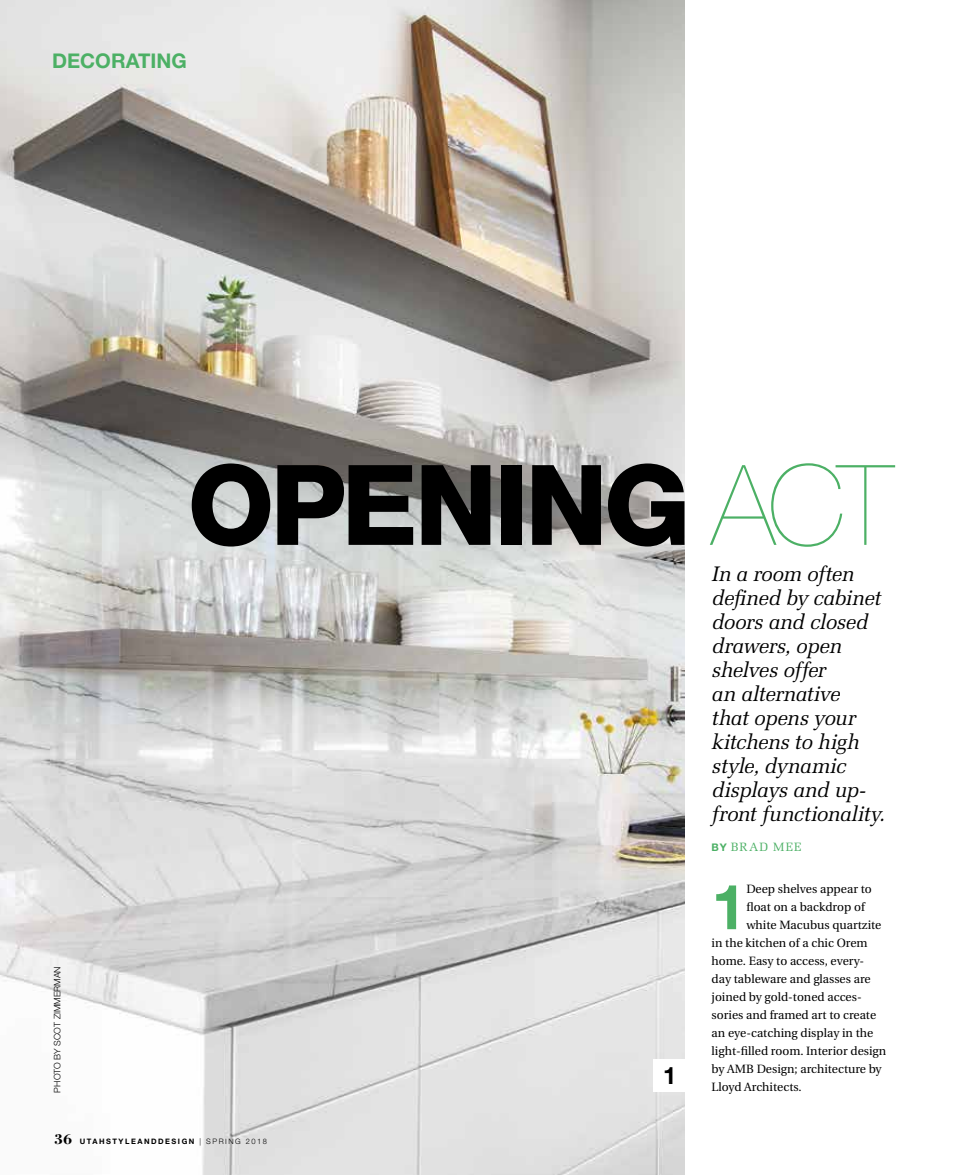
<style>
.page{position:relative;width:972px;height:1175px;background:#fff}
.page>*{position:absolute;margin:0;border:0;box-sizing:border-box;transform-origin:0 0}
.t1{font:800 111.6px "Helvetica Neue LT Std";letter-spacing:-.035em;color:#000}
.t2{font:700 62.4px "Helvetica Neue LT Std";color:#4cb065}
.t3{font:700 24px "Helvetica Neue LT Std";color:#000}
.t4{font:italic 21px/24px "Melior";letter-spacing:-.025em;color:#000}
.t5{font:700 20.25px "Helvetica Neue LT Std";color:#4cb065}
.t6{font:12px "Utopia";color:#000}
.t7{font:12px "Melior";letter-spacing:.105em;color:#4cb065}
.t8{font:300 9px "Helvetica Neue LT Std";color:#000}
.t9{font:700 7.5px "Helvetica Neue LT Std";letter-spacing:.2em;color:#000}
.s1{font-weight:200;color:#4cb065}
.s2{font-family:"Bodoni Std";font-size:15px}
.s3{font-weight:300}
.s4{font-family:"Helvetica Neue LT Std";font-weight:700;font-size:10.5px}
</style>
<div class="page">
<img style="left:0;top:0;width:685px;height:1174px">
<div style="left:654px;top:1058px;width:32px;height:33px;background:#fff"></div>
<h3 class="t5" style="left:52px;top:49px;width:136px">DECORATING</h3>
<h1 class="t1" style="left:188px;top:439px;width:707px">OPENING <span class="s1">ACT</span></h1>
<p class="t8" style="left:52px;top:1092px;width:128px;rotate:-90deg">PHOTO BY SCOT ZIMMERMAN</p>
<p class="t9" style="left:54px;top:1137px;width:214px"><span class="s2">36</span> UTAHSTYLEANDDESIGN <span class="s3">| SPRING 2018</span></p>
<h3 class="t3" style="left:663px;top:1060px;width:15px">1</h3>
<h3 class="t4" style="left:712px;top:562px;width:175px">In a room often defined by cabinet doors and closed drawers, open shelves offer<br>an alternative<br>that opens your kitchens to high style, dynamic displays and up&shy;front functionality.</h3>
<p class="t7" style="left:712px;top:840px;width:91px"><span class="s4">BY</span> BRAD MEE</p>
<h2 class="t2" style="left:712px;top:868px;width:36px">1</h2>
<p class="t6" style="left:746px;top:882px;width:127px">Deep shelves appear to</p>
<p class="t6" style="left:746px;top:900px;width:120px">float on a backdrop of</p>
<p class="t6" style="left:746px;top:918px;width:137px">white Macubus quartzite</p>
<p class="t6" style="left:712px;top:936px;width:157px">in the kitchen of a chic Orem</p>
<p class="t6" style="left:712px;top:954px;width:154px">home. Easy to access, every-</p>
<p class="t6" style="left:712px;top:972px;width:160px">day tableware and glasses are</p>
<p class="t6" style="left:712px;top:990px;width:152px">joined by gold-toned acces-</p>
<p class="t6" style="left:712px;top:1008px;width:166px">sories and framed art to create</p>
<p class="t6" style="left:712px;top:1026px;width:163px">an eye-catching display in the</p>
<p class="t6" style="left:712px;top:1044px;width:176px">light-filled room. Interior design</p>
<p class="t6" style="left:712px;top:1062px;width:172px">by AMB Design; architecture by</p>
<p class="t6" style="left:712px;top:1080px;width:92px">Lloyd Architects.</p>
</div>
